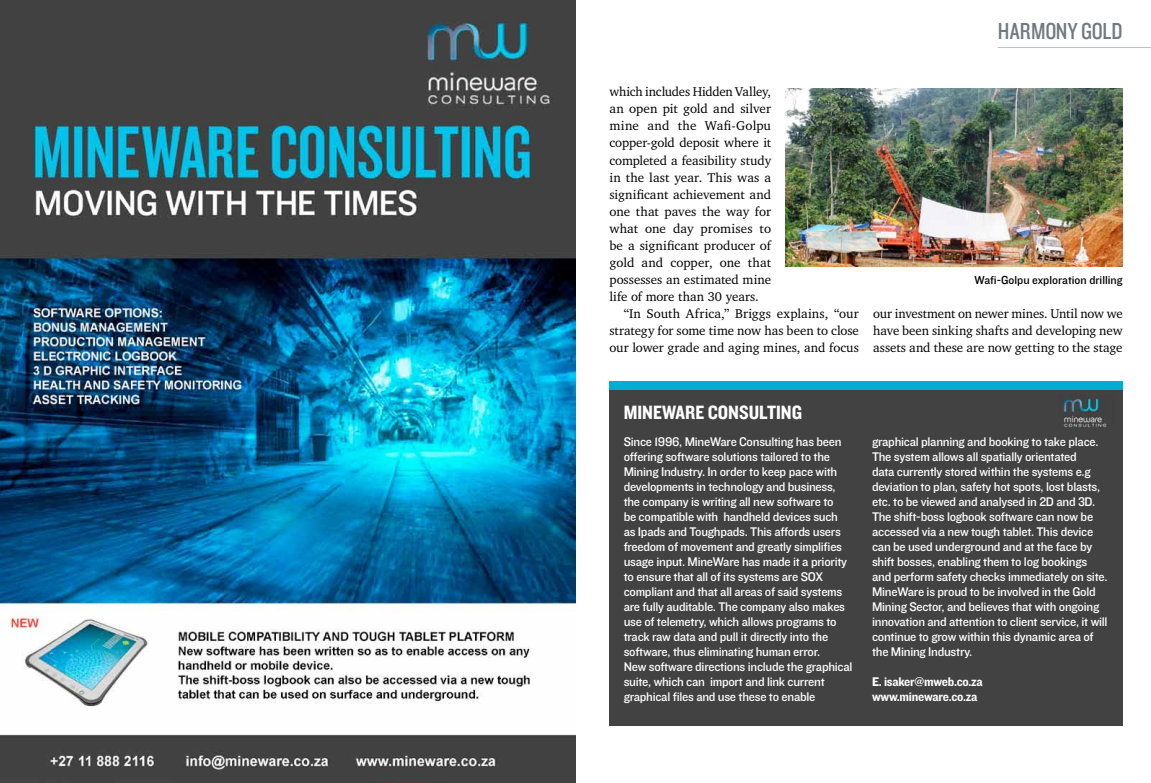
<style>
.page{position:relative;width:1151px;height:783px;background:#fff}
.page>*{position:absolute;margin:0;border:0;box-sizing:border-box;transform-origin:0 0}
.t1{font:24px "Knockout HTF29 Junior Liteweight";color:#6f7983}
.t2{font:20px "Knockout HTF50 Welterweight";color:#fff}
.t3{font:13px/15px "Knockout HTF31 Junior Middlewt";letter-spacing:-.02em;color:#fff}
.t4{font:13px/17px "Charter IT Cby BT";color:#000;text-align:justify}
.t5{font:13px/15px "Knockout HTF51 Middleweight";letter-spacing:-.02em;color:#fff}
.t6{font:13px "Charter IT Cby BT";letter-spacing:-.02em;color:#000}
.t7{font:12px "Knockout HTF31 Junior Middlewt";color:#000}
</style>
<div class="page">
<div style="left:609px;top:385px;width:514px;height:340px;background:#424242"></div>
<div style="left:609px;top:381px;width:514px;height:8px;background:#00add4"></div>
<img style="left:1058px;top:394px;width:49px;height:33px">
<img style="left:0;top:0;width:575px;height:782px">
<hr style="left:997px;top:47px;width:154px;height:1px;background:#bbc0c4">
<img style="left:785px;top:88px;width:338px;height:178px">
<h1 class="t1" style="left:998px;top:18px;width:126px">HARMONY GOLD</h1>
<p class="t6" style="left:609px;top:84px;width:163px">which includes Hidden Valley,</p>
<p class="t4" style="left:609px;top:100px;width:163px">an open pit gold and silver</p>
<p class="t4" style="left:609px;top:117px;width:163px">mine and the Wafi-Golpu</p>
<p class="t4" style="left:609px;top:134px;width:163px">copper-gold deposit where it</p>
<p class="t4" style="left:609px;top:151px;width:163px">completed a feasibility study</p>
<p class="t4" style="left:609px;top:168px;width:163px">in the last year. This was a</p>
<p class="t4" style="left:609px;top:185px;width:163px">significant achievement and</p>
<p class="t4" style="left:609px;top:202px;width:163px">one that paves the way for</p>
<p class="t4" style="left:609px;top:219px;width:163px">what one day promises to</p>
<p class="t4" style="left:609px;top:236px;width:163px">be a significant producer of</p>
<p class="t4" style="left:609px;top:253px;width:163px">gold and copper, one that</p>
<p class="t4" style="left:609px;top:270px;width:163px">possesses an estimated mine</p>
<p class="t4" style="left:609px;top:287px;width:151px">life of more than 30 years.</p>
<p class="t4" style="left:624px;top:304px;width:237px">“In South Africa,” Briggs explains, “our</p>
<p class="t4" style="left:609px;top:321px;width:251px">strategy for some time now has been to close</p>
<p class="t4" style="left:609px;top:338px;width:251px">our lower grade and aging mines, and focus</p>
<p class="t7" style="left:974px;top:273px;width:150px">Wafi-Golpu exploration drilling</p>
<p class="t4" style="left:873px;top:304px;width:251px">our investment on newer mines. Until now we have been sinking shafts and developing new assets and these are now getting to the stage</p>
<h2 class="t2" style="left:624px;top:402px;width:180px">MINEWARE CONSULTING</h2>
<p class="t3" style="left:624px;top:434px;width:230px">Since 1996, MineWare Consulting has been offering software solutions tailored to the Mining Industry. In order to keep pace with developments in technology and business, the company is writing all new software to<br>be compatible with handheld devices such as Ipads and Toughpads. This affords users freedom of movement and greatly simplifies usage input. MineWare has made it a priority to ensure that all of its systems are SOX compliant and that all areas of said systems are fully auditable. The company also makes use of telemetry, which allows programs to track raw data and pull it directly into the software, thus eliminating human error.<br>New software directions include the graphical suite, which can import and link current graphical files and use these to enable</p>
<p class="t3" style="left:872px;top:434px;width:237px">graphical planning and booking to take place.<br>The system allows all spatially orientated<br>data currently stored within the systems e.g deviation to plan, safety hot spots, lost blasts, etc. to be viewed and analysed in 2D and 3D.<br>The shift-boss logbook software can now be accessed via a new tough tablet. This device can be used underground and at the face by shift bosses, enabling them to log bookings and perform safety checks immediately on site.<br>MineWare is proud to be involved in the Gold Mining Sector, and believes that with ongoing innovation and attention to client service, it will continue to grow within this dynamic area of the Mining Industry.</p>
<p class="t5" style="left:872px;top:674px;width:112px">E. isaker@mweb.co.za www.mineware.co.za</p>
</div>
